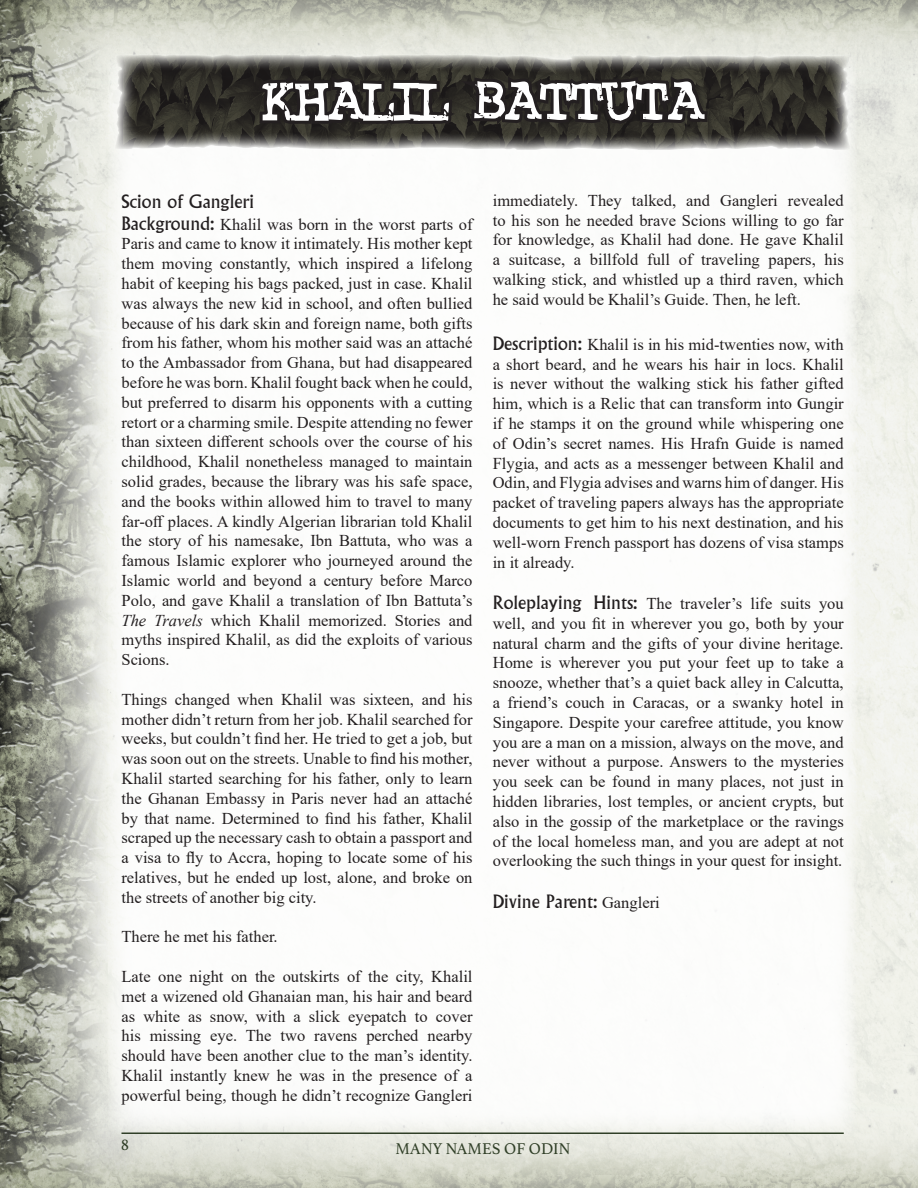
<style>
.page{position:relative;width:918px;height:1188px;background:#fff}
.page>*{position:absolute;margin:0;border:0;box-sizing:border-box;transform-origin:0 0}
.t1{font:72px "Crud Font";letter-spacing:-.03em;color:#fff;scale:.9 1}
.t2{font:18px "Albertus";color:#231f20}
.t3{font:16.5px/19.8px "Times New Roman";color:#231f20;text-align:justify}
.t4{font:16.5px "Athelas";color:#303f27}
.s1{font-family:"Albertus";font-size:18px}
.s2{font-style:italic}
.s3{font-family:"Times New Roman";font-size:16.5px}
</style>
<div class="page">
<img style="left:108px;top:0;width:810px;height:1188px">
<img style="left:0;top:0;width:108px;height:1188px">
<div style="left:108px;top:54px;width:749px;height:1080px;background:#fff"></div>
<svg style="left:115px;top:54px;width:736px;height:96px"></svg>
<img style="left:124px;top:54px;width:725px;height:81px">
<hr style="left:122px;top:1132px;width:722px;height:2px;background:#303f27">
<svg style="left:254px;top:44px;width:457px;height:106px"></svg>
<h1 class="t1" style="left:261px;top:61px;width:495px">KHALIL BATTUTA</h1>
<p class="t2" style="left:122px;top:191px;width:134px">Scion of Gangleri</p>
<p class="t3" style="left:121px;top:214px;width:353px"><span class="s1">Background:</span> Khalil was born in the worst parts of Paris and came to know it intimately. His mother kept them moving constantly, which inspired a lifelong habit of keeping his bags packed, just in case. Khalil was always the new kid in school, and often bullied because of his dark skin and foreign name, both gifts from his father, whom his mother said was an attaché to the Ambassador from Ghana, but had disappeared before he was born. Khalil fought back when he could, but preferred to disarm his opponents with a cutting retort or a charming smile. Despite attending no fewer than sixteen different schools over the course of his childhood, Khalil nonetheless managed to maintain solid grades, because the library was his safe space, and the books within allowed him to travel to many far-off places. A kindly Algerian librarian told Khalil the story of his namesake, Ibn Battuta, who was a famous Islamic explorer who journeyed around the Islamic world and beyond a century before Marco Polo, and gave Khalil a translation of Ibn Battuta’s <span class="s2">The Travels</span> which Khalil memorized. Stories and myths inspired Khalil, as did the exploits of various Scions.</p>
<p class="t3" style="left:121px;top:689px;width:353px">Things changed when Khalil was sixteen, and his mother didn’t return from her job. Khalil searched for weeks, but couldn’t find her. He tried to get a job, but was soon out on the streets. Unable to find his mother, Khalil started searching for his father, only to learn the Ghanan Embassy in Paris never had an attaché by that name. Determined to find his father, Khalil scraped up the necessary cash to obtain a passport and a visa to fly to Accra, hoping to locate some of his relatives, but he ended up lost, alone, and broke on the streets of another big city.</p>
<p class="t3" style="left:121px;top:926px;width:158px">There he met his father.</p>
<p class="t3" style="left:121px;top:966px;width:353px">Late one night on the outskirts of the city, Khalil met a wizened old Ghanaian man, his hair and beard as white as snow, with a slick eyepatch to cover his missing eye. The two ravens perched nearby should have been another clue to the man’s identity.<br>Khalil instantly knew he was in the presence of a powerful being, though he didn’t recognize Gangleri</p>
<p class="t3" style="left:493px;top:190px;width:353px">immediately. They talked, and Gangleri revealed to his son he needed brave Scions willing to go far for knowledge, as Khalil had done. He gave Khalil a suitcase, a billfold full of traveling papers, his walking stick, and whistled up a third raven, which he said would be Khalil’s Guide. Then, he left.</p>
<p class="t3" style="left:493px;top:334px;width:353px"><span class="s1">Description:</span> Khalil is in his mid-twenties now, with a short beard, and he wears his hair in locs. Khalil is never without the walking stick his father gifted him, which is a Relic that can transform into Gungir if he stamps it on the ground while whispering one of Odin’s secret names. His Hrafn Guide is named Flygia, and acts as a messenger between Khalil and Odin, and Flygia advises and warns him of danger. His packet of traveling papers always has the appropriate documents to get him to his next destination, and his well-worn French passport has dozens of visa stamps in it already.</p>
<p class="t3" style="left:493px;top:593px;width:353px"><span class="s1">Roleplaying Hints:</span> The traveler’s life suits you well, and you fit in wherever you go, both by your natural charm and the gifts of your divine heritage.<br>Home is wherever you put your feet up to take a snooze, whether that’s a quiet back alley in Calcutta, a friend’s couch in Caracas, or a swanky hotel in Singapore. Despite your carefree attitude, you know you are a man on a mission, always on the move, and never without a purpose. Answers to the mysteries you seek can be found in many places, not just in hidden libraries, lost temples, or ancient crypts, but also in the gossip of the marketplace or the ravings of the local homeless man, and you are adept at not overlooking the such things in your quest for insight.</p>
<p class="t2" style="left:493px;top:891px;width:169px">Divine Parent: <span class="s3">Gangleri</span></p>
<p class="t4" style="left:121px;top:1132px;width:9px">8</p>
<p class="t4" style="left:395px;top:1136px;width:177px">MANY NAMES OF ODIN</p>
</div>
